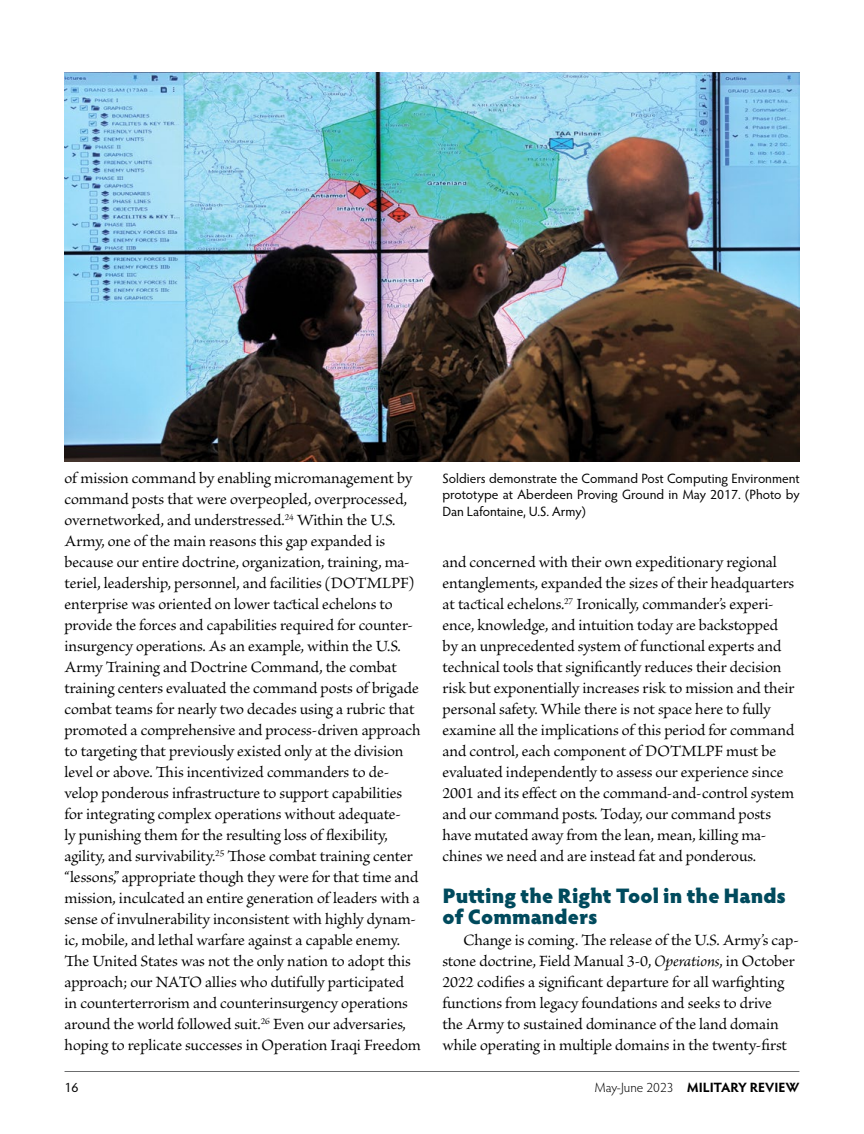
<style>
.page{position:relative;width:864px;height:1134px;background:#fff}
.page>*{position:absolute;margin:0;border:0;box-sizing:border-box;transform-origin:0 0}
.subhead__H3{font:900 21px/21px "Hypatia Sans Pro";color:#004a5d}
.body__-10{font:16.5px/21px "Brioso Pro";letter-spacing:-.01em;color:#000}
.cutline{font:13.5px/16.5px "Hypatia Sans Pro";color:#000;text-align:justify}
.t1{font:700 13.5px "Hypatia Sans Pro";letter-spacing:-.005em;color:#000}
.s1{font-style:italic}
.s2{font-weight:300}
</style>
<div class="page">
<img style="left:65px;top:73px;width:734px;height:389px">
<hr style="left:65px;top:1071px;width:734px;height:1px;background:#58595b">
<p class="body__-10" style="left:64px;top:468px;width:358px">of mission command by enabling micromanagement by command posts that were overpeopled, overprocessed, overnetworked, and understressed.<sup>24</sup> Within the U.S.<br>Army, one of the main reasons this gap expanded is because our entire doctrine, organization, training, ma&shy;teriel, leadership, personnel, and facilities (DOTMLPF) enterprise was oriented on lower tactical echelons to provide the forces and capabilities required for counter&shy;insurgency operations. As an example, within the U.S.<br>Army Training and Doctrine Command, the combat training centers evaluated the command posts of brigade combat teams for nearly two decades using a rubric that promoted a comprehensive and process-driven approach to targeting that previously existed only at the division level or above. This incentivized commanders to de&shy;velop ponderous infrastructure to support capabilities for integrating complex operations without adequate-<br>ly punishing them for the resulting loss of flexibility, agility, and survivability.<sup>25</sup> Those combat training center “lessons,” appropriate though they were for that time and mission, inculcated an entire generation of leaders with a sense of invulnerability inconsistent with highly dynam&shy;ic, mobile, and lethal warfare against a capable enemy.<br>The United States was not the only nation to adopt this approach; our NATO allies who dutifully participated in counterterrorism and counterinsurgency operations around the world followed suit.<sup>26</sup> Even our adversaries, hoping to replicate successes in Operation Iraqi Freedom</p>
<p class="cutline" style="left:442px;top:469px;width:359px">Soldiers demonstrate the Command Post Computing Environment prototype at Aberdeen Proving Ground in May 2017. (Photo by Dan Lafontaine, U.S. Army)</p>
<p class="body__-10" style="left:443px;top:552px;width:354px">and concerned with their own expeditionary regional entanglements, expanded the sizes of their headquarters at tactical echelons.<sup>27</sup> Ironically, commander’s experi&shy;ence, knowledge, and intuition today are backstopped by an unprecedented system of functional experts and technical tools that significantly reduces their decision risk but exponentially increases risk to mission and their personal safety. While there is not space here to fully examine all the implications of this period for command and control, each component of DOTMLPF must be evaluated independently to assess our experience since 2001 and its effect on the command-and-control system and our command posts. Today, our command posts have mutated away from the lean, mean, killing ma&shy;chines we need and are instead fat and ponderous.</p>
<h2 class="subhead__H3" style="left:442px;top:884px;width:345px">Putting the Right Tool in the Hands of Commanders</h2>
<p class="body__-10" style="left:443px;top:930px;width:358px;text-indent:21px">Change is coming. The release of the U.S. Army’s cap&shy;stone doctrine, Field Manual 3-0, <span class="s1">Operations</span>, in October 2022 codifies a significant departure for all warfighting functions from legacy foundations and seeks to drive<br>the Army to sustained dominance of the land domain while operating in multiple domains in the twenty-first</p>
<p class="cutline" style="left:64px;top:1079px;width:15px">16</p>
<p class="t1" style="left:595px;top:1078px;width:206px"><span class="s2">May-June 2023</span> MILITARY REVIEW</p>
</div>
